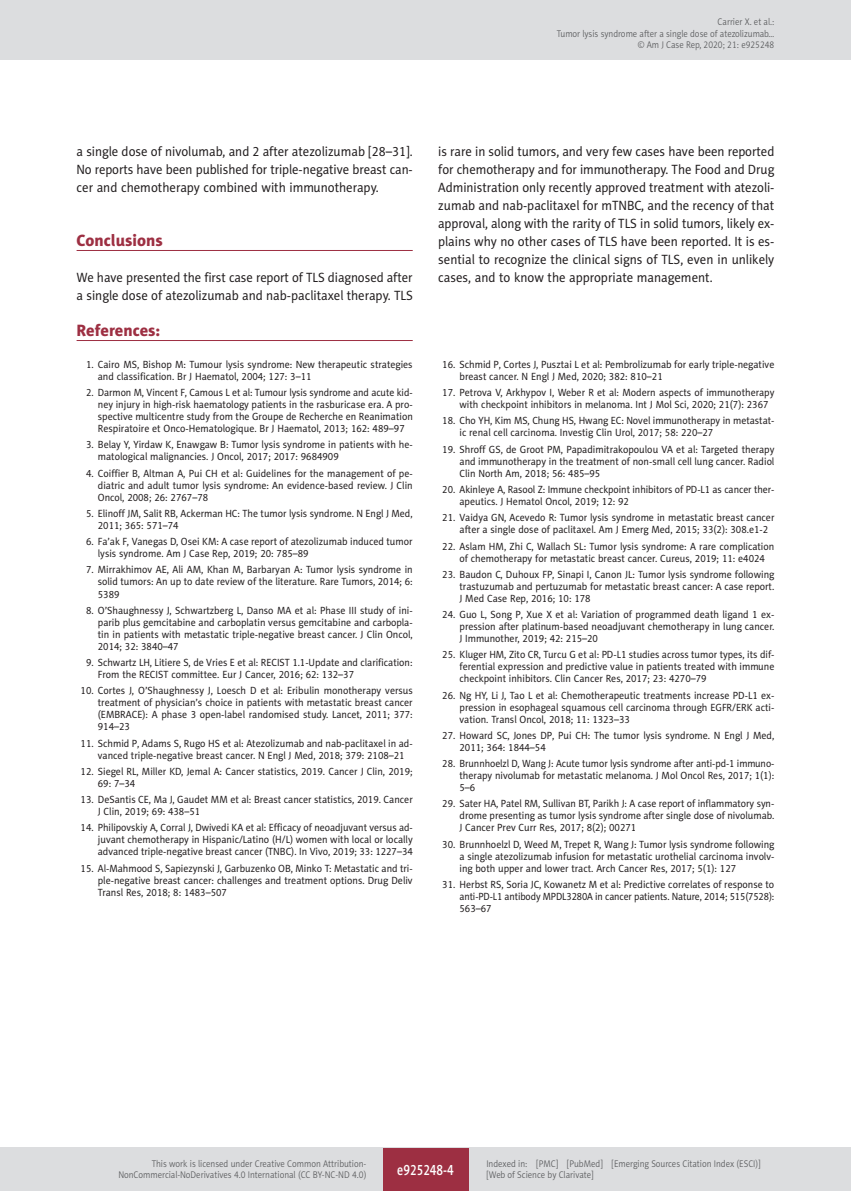
<style>
.page{position:relative;width:851px;height:1191px;background:#fff}
.page>*{position:absolute;margin:0;border:0;box-sizing:border-box;transform-origin:0 0}
.AJCR_Headline_1{font:16.5px "Naomi Sans EFN Heavy";color:#9d2f42}
.AJCR_Referencje_Tytu{font:16.5px "Naomi Sans EFN Heavy";color:#9d2f42}
.t1{font:15px "Naomi Sans EFN Medium";color:#fff;scale:.8 1}
.AJCR_Body{font:13.5px/18px "Naomi Sans EFN";color:#231f20;text-align:justify;scale:.95 1}
.AJCR_Body-2{font:13.5px/18px "Naomi Sans EFN";color:#231f20;scale:.94 1}
.AJCR_Referencje_punk{font:10.5px/12px "Naomi Sans EFN";color:#231f20;scale:.95 1}
.AJCR_Referencje_punk-2{font:10.5px/12px "Naomi Sans EFN";color:#231f20;text-align:justify;scale:.94 1}
.AJCR_Referencje_punk-3{font:10.5px/12px "Naomi Sans EFN";color:#231f20;text-align:justify;scale:.93 1}
.t2{font:9.75px/11.2px "Naomi Sans EFN Light";color:#57585a;text-align:right;scale:.9 1}
</style>
<div class="page">
<hr style="left:77px;top:250px;width:335px;height:1px;background:#9d2f42">
<hr style="left:77px;top:340px;width:335px;height:1px;background:#9d2f42">
<div style="left:0;top:0;width:850px;height:60px;background:#dcdddf"></div>
<div style="left:0;top:1148px;width:850px;height:43px;background:#dcdddf"></div>
<div style="left:383px;top:1147px;width:85px;height:43px;background:#9d2f42"></div>
<p class="t2" style="left:557px;top:16px;width:243px">Carrier X. et al.:<br>Tumor lysis syndrome after a single dose of atezolizumab… © Am J Case Rep, 2020; 21: e925248</p>
<p class="AJCR_Body" style="left:77px;top:142px;width:355px">a single dose of nivolumab, and 2 after atezolizumab [28–31].<br>No reports have been published for triple-negative breast can&shy;cer and chemotherapy combined with immunotherapy.</p>
<p class="AJCR_Headline_1" style="left:77px;top:230px;width:88px">Conclusions</p>
<p class="AJCR_Body-2" style="left:77px;top:268px;width:359px">We have presented the first case report of TLS diagnosed after a single dose of atezolizumab and nab-paclitaxel therapy. TLS</p>
<p class="AJCR_Referencje_Tytu" style="left:77px;top:320px;width:85px">References:</p>
<p class="AJCR_Referencje_punk" style="left:98px;top:358px;width:333px;text-indent:-12px">1. Cairo MS, Bishop M: Tumour lysis syndrome: New therapeutic strategies and classification. Br J Haematol, 2004; 127: 3–11</p>
<p class="AJCR_Referencje_punk-2" style="left:98px;top:387px;width:336px;text-indent:-12px">2. Darmon M, Vincent F, Camous L et al: Tumour lysis syndrome and acute kid&shy;ney injury in high-risk haematology patients in the rasburicase era. A pro&shy;spective multicentre study from the Groupe de Recherche en Reanimation Respiratoire et Onco-Hematologique. Br J Haematol, 2013; 162: 489–97</p>
<p class="AJCR_Referencje_punk" style="left:98px;top:439px;width:333px;text-indent:-12px">3. Belay Y, Yirdaw K, Enawgaw B: Tumor lysis syndrome in patients with he&shy;matological malignancies. J Oncol, 2017; 2017: 9684909</p>
<p class="AJCR_Referencje_punk" style="left:98px;top:467px;width:333px;text-align:justify;text-indent:-12px">4. Coiffier B, Altman A, Pui CH et al: Guidelines for the management of pe&shy;diatric and adult tumor lysis syndrome: An evidence-based review. J Clin Oncol, 2008; 26: 2767–78</p>
<p class="AJCR_Referencje_punk" style="left:98px;top:507px;width:333px;text-indent:-12px">5. Elinoff JM, Salit RB, Ackerman HC: The tumor lysis syndrome. N Engl J Med,<br>2011; 365: 571–74</p>
<p class="AJCR_Referencje_punk" style="left:98px;top:536px;width:333px;text-indent:-12px">6. Fa’ak F, Vanegas D, Osei KM: A case report of atezolizumab induced tumor lysis syndrome. Am J Case Rep, 2019; 20: 785–89</p>
<p class="AJCR_Referencje_punk" style="left:98px;top:564px;width:333px;text-align:justify;text-indent:-12px">7. Mirrakhimov AE, Ali AM, Khan M, Barbaryan A: Tumor lysis syndrome in solid tumors: An up to date review of the literature. Rare Tumors, 2014; 6:<br>5389</p>
<p class="AJCR_Referencje_punk" style="left:98px;top:604px;width:333px;text-align:justify;text-indent:-12px">8. O’Shaughnessy J, Schwartzberg L, Danso MA et al: Phase III study of ini&shy;parib plus gemcitabine and carboplatin versus gemcitabine and carbopla&shy;tin in patients with metastatic triple-negative breast cancer. J Clin Oncol, 2014; 32: 3840–47</p>
<p class="AJCR_Referencje_punk" style="left:98px;top:656px;width:333px;text-indent:-12px">9. Schwartz LH, Litiere S, de Vries E et al: RECIST 1.1-Update and clarification:<br>From the RECIST committee. Eur J Cancer, 2016; 62: 132–37</p>
<p class="AJCR_Referencje_punk" style="left:98px;top:685px;width:333px;text-align:justify;text-indent:-17px">10. Cortes J, O’Shaughnessy J, Loesch D et al: Eribulin monotherapy versus treatment of physician’s choice in patients with metastatic breast cancer (EMBRACE): A phase 3 open-label randomised study. Lancet, 2011; 377:<br>914–23</p>
<p class="AJCR_Referencje_punk" style="left:98px;top:737px;width:333px;text-indent:-17px">11. Schmid P, Adams S, Rugo HS et al: Atezolizumab and nab-paclitaxel in ad&shy;vanced triple-negative breast cancer. N Engl J Med, 2018; 379: 2108–21</p>
<p class="AJCR_Referencje_punk" style="left:98px;top:765px;width:333px;text-indent:-17px">12. Siegel RL, Miller KD, Jemal A: Cancer statistics, 2019. Cancer J Clin, 2019;<br>69: 7–34</p>
<p class="AJCR_Referencje_punk" style="left:98px;top:793px;width:333px;text-indent:-17px">13. DeSantis CE, Ma J, Gaudet MM et al: Breast cancer statistics, 2019. Cancer<br>J Clin, 2019; 69: 438–51</p>
<p class="AJCR_Referencje_punk-2" style="left:98px;top:822px;width:336px;text-indent:-17px">14. Philipovskiy A, Corral J, Dwivedi KA et al: Efficacy of neoadjuvant versus ad&shy;juvant chemotherapy in Hispanic/Latino (H/L) women with local or locally advanced triple-negative breast cancer (TNBC). In Vivo, 2019; 33: 1227–34</p>
<p class="AJCR_Referencje_punk" style="left:98px;top:862px;width:333px;text-align:justify;text-indent:-17px">15. Al-Mahmood S, Sapiezynski J, Garbuzenko OB, Minko T: Metastatic and tri&shy;ple-negative breast cancer: challenges and treatment options. Drug Deliv Transl Res, 2018; 8: 1483–507</p>
<p class="AJCR_Body" style="left:438px;top:142px;width:355px">is rare in solid tumors, and very few cases have been reported for chemotherapy and for immunotherapy. The Food and Drug Administration only recently approved treatment with atezoli&shy;zumab and nab-paclitaxel for mTNBC, and the recency of that approval, along with the rarity of TLS in solid tumors, likely ex&shy;plains why no other cases of TLS have been reported. It is es&shy;sential to recognize the clinical signs of TLS, even in unlikely cases, and to know the appropriate management.</p>
<p class="AJCR_Referencje_punk" style="left:459px;top:358px;width:333px;text-indent:-17px">16. Schmid P, Cortes J, Pusztai L et al: Pembrolizumab for early triple-negative breast cancer. N Engl J Med, 2020; 382: 810–21</p>
<p class="AJCR_Referencje_punk" style="left:459px;top:387px;width:333px;text-indent:-17px">17. Petrova V, Arkhypov I, Weber R et al: Modern aspects of immunotherapy with checkpoint inhibitors in melanoma. Int J Mol Sci, 2020; 21(7): 2367</p>
<p class="AJCR_Referencje_punk-2" style="left:459px;top:415px;width:336px;text-indent:-17px">18. Cho YH, Kim MS, Chung HS, Hwang EC: Novel immunotherapy in metastat&shy;ic renal cell carcinoma. Investig Clin Urol, 2017; 58: 220–27</p>
<p class="AJCR_Referencje_punk" style="left:459px;top:443px;width:333px;text-align:justify;text-indent:-17px">19. Shroff GS, de Groot PM, Papadimitrakopoulou VA et al: Targeted therapy and immunotherapy in the treatment of non-small cell lung cancer. Radiol Clin North Am, 2018; 56: 485–95</p>
<p class="AJCR_Referencje_punk-2" style="left:459px;top:483px;width:336px;text-indent:-17px">20. Akinleye A, Rasool Z: Immune checkpoint inhibitors of PD-L1 as cancer ther&shy;apeutics. J Hematol Oncol, 2019; 12: 92</p>
<p class="AJCR_Referencje_punk" style="left:459px;top:512px;width:333px;text-indent:-17px">21. Vaidya GN, Acevedo R: Tumor lysis syndrome in metastatic breast cancer after a single dose of paclitaxel. Am J Emerg Med, 2015; 33(2): 308.e1-2</p>
<p class="AJCR_Referencje_punk" style="left:459px;top:540px;width:333px;text-indent:-17px">22. Aslam HM, Zhi C, Wallach SL: Tumor lysis syndrome: A rare complication of chemotherapy for metastatic breast cancer. Cureus, 2019; 11: e4024</p>
<p class="AJCR_Referencje_punk" style="left:459px;top:568px;width:333px;text-align:justify;text-indent:-17px">23. Baudon C, Duhoux FP, Sinapi I, Canon JL: Tumor lysis syndrome following trastuzumab and pertuzumab for metastatic breast cancer: A case report.<br>J Med Case Rep, 2016; 10: 178</p>
<p class="AJCR_Referencje_punk" style="left:459px;top:608px;width:333px;text-align:justify;text-indent:-17px">24. Guo L, Song P, Xue X et al: Variation of programmed death ligand 1 ex&shy;pression after platinum-based neoadjuvant chemotherapy in lung cancer.<br>J Immunother, 2019; 42: 215–20</p>
<p class="AJCR_Referencje_punk-2" style="left:459px;top:649px;width:336px;text-indent:-17px">25. Kluger HM, Zito CR, Turcu G et al: PD-L1 studies across tumor types, its dif&shy;ferential expression and predictive value in patients treated with immune checkpoint inhibitors. Clin Cancer Res, 2017; 23: 4270–79</p>
<p class="AJCR_Referencje_punk" style="left:459px;top:689px;width:333px;text-align:justify;text-indent:-17px">26. Ng HY, Li J, Tao L et al: Chemotherapeutic treatments increase PD-L1 ex&shy;pression in esophageal squamous cell carcinoma through EGFR/ERK acti&shy;vation. Transl Oncol, 2018; 11: 1323–33</p>
<p class="AJCR_Referencje_punk" style="left:459px;top:729px;width:333px;text-indent:-17px">27. Howard SC, Jones DP, Pui CH: The tumor lysis syndrome. N Engl J Med,<br>2011; 364: 1844–54</p>
<p class="AJCR_Referencje_punk-3" style="left:459px;top:757px;width:340px;text-indent:-17px">28. Brunnhoelzl D, Wang J: Acute tumor lysis syndrome after anti-pd-1 immuno&shy;therapy nivolumab for metastatic melanoma. J Mol Oncol Res, 2017; 1(1):<br>5–6</p>
<p class="AJCR_Referencje_punk-2" style="left:459px;top:798px;width:336px;text-indent:-17px">29. Sater HA, Patel RM, Sullivan BT, Parikh J: A case report of inflammatory syn&shy;drome presenting as tumor lysis syndrome after single dose of nivolumab.<br>J Cancer Prev Curr Res, 2017; 8(2); 00271</p>
<p class="AJCR_Referencje_punk" style="left:459px;top:838px;width:333px;text-align:justify;text-indent:-17px">30. Brunnhoelzl D, Weed M, Trepet R, Wang J: Tumor lysis syndrome following a single atezolizumab infusion for metastatic urothelial carcinoma involv&shy;ing both upper and lower tract. Arch Cancer Res, 2017; 5(1): 127</p>
<p class="AJCR_Referencje_punk" style="left:459px;top:878px;width:333px;text-align:justify;text-indent:-17px">31. Herbst RS, Soria JC, Kowanetz M et al: Predictive correlates of response to anti-PD-L1 antibody MPDL3280A in cancer patients. Nature, 2014; 515(7528):<br>563–67</p>
<p class="t2" style="left:118px;top:1158px;width:277px">This work is licensed under Creative Common Attribution-<br>NonCommercial-NoDerivatives 4.0 International (CC BY-NC-ND 4.0)</p>
<h2 class="t1" style="left:397px;top:1160px;width:72px">e925248-4</h2>
<p class="t2" style="left:486px;top:1158px;width:306px;text-align:left">Indexed in: [PMC] [PubMed] [Emerging Sources Citation Index (ESCI)] [Web of Science by Clarivate]</p>
</div>
